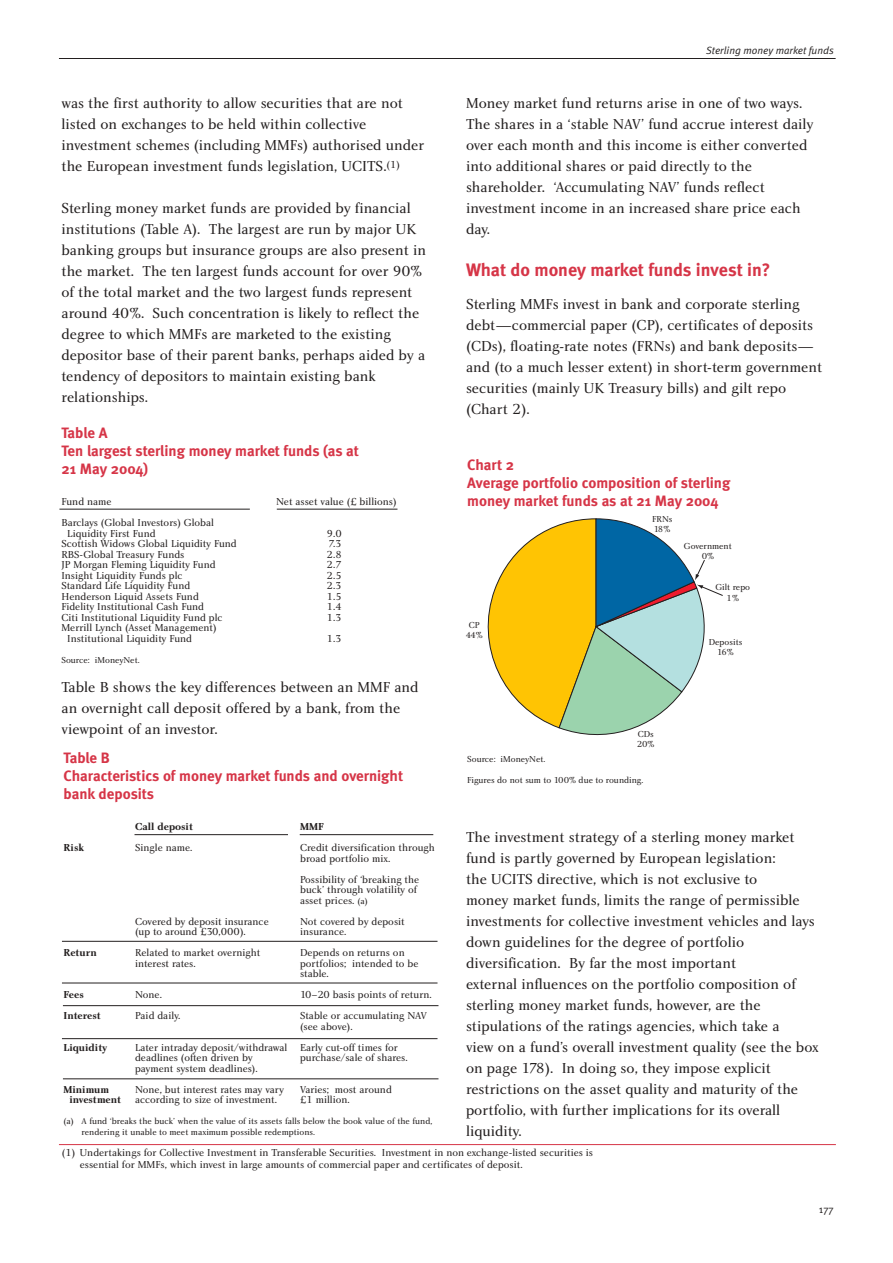
<style>
.page{position:relative;width:893px;height:1263px;background:#fff}
.page>*{position:absolute;margin:0;border:0;box-sizing:border-box;transform-origin:0 0}
.t1{font:700 18px "Meta";color:#d63547}
.t2{font:15px/21px "Charlotte Book Plain";color:#231f1f}
.t3{font:700 15px/18px "Meta";color:#d63547}
.t4{font:10.5px/10.5px "Charlotte Book Plain";color:#231f1f}
.t5{font:10.5px "Charlotte Bold Plain";color:#231f1f}
.t6{font:italic 10.5px "Meta Normal";color:#231f1f}
.t7{font:10.5px "Meta Normal";color:#231f1f}
.t8{font:9px/10.5px "Charlotte Book Plain";color:#231f1f;text-align:center}
.s1{font-size:9px}
</style>
<div class="page">
<hr style="left:59px;top:58px;width:776px;height:1px;background:#231f1f">
<svg style="left:487px;top:518px;width:236px;height:218px"></svg>
<hr style="left:62px;top:941px;width:375px;height:1px;background:#231f1f">
<hr style="left:63px;top:1005px;width:375px;height:1px;background:#231f1f">
<hr style="left:62px;top:1038px;width:375px;height:1px;background:#231f1f">
<hr style="left:63px;top:1079px;width:375px;height:1px;background:#231f1f">
<hr style="left:62px;top:983px;width:375px;height:1px;background:#231f1f">
<hr style="left:134px;top:834px;width:154px;height:1px;background:#231f1f">
<hr style="left:300px;top:834px;width:133px;height:1px;background:#231f1f">
<hr style="left:59px;top:509px;width:191px;height:1px;background:#231f1f">
<hr style="left:277px;top:509px;width:120px;height:1px;background:#231f1f">
<hr style="left:59px;top:1144px;width:776px;height:1px;background:#d63547">
<p class="t2" style="left:62px;top:94px;width:364px">was the first authority to allow securities that are not listed on exchanges to be held within collective investment schemes (including MMFs) authorised under the European investment funds legislation, UCITS.<sup>(1)</sup></p>
<p class="t2" style="left:62px;top:199px;width:366px">Sterling money market funds are provided by financial institutions (Table A). The largest are run by major UK banking groups but insurance groups are also present in the market. The ten largest funds account for over 90% of the total market and the two largest funds represent around 40%. Such concentration is likely to reflect the degree to which MMFs are marketed to the existing depositor base of their parent banks, perhaps aided by a tendency of depositors to maintain existing bank relationships.</p>
<p class="t3" style="left:61px;top:425px;width:299px">Table A<br>Ten largest sterling money market funds (as at<br>21 May 2004)</p>
<p class="t4" style="left:61px;top:497px;width:52px">Fund name</p>
<p class="t4" style="left:276px;top:497px;width:122px">Net asset value (£ billions)</p>
<p class="t4" style="left:67px;top:518px;width:148px;text-indent:-6px">Barclays (Global Investors) Global<br>Liquidity First Fund</p>
<p class="t4" style="left:327px;top:529px;width:17px">9.0</p>
<p class="t4" style="left:61px;top:539px;width:177px">Scottish Widows Global Liquidity Fund</p>
<p class="t4" style="left:328px;top:539px;width:15px">7.3</p>
<p class="t4" style="left:61px;top:550px;width:124px">RBS-Global Treasury Funds</p>
<p class="t4" style="left:327px;top:550px;width:17px">2.8</p>
<p class="t4" style="left:61px;top:560px;width:156px">JP Morgan Fleming Liquidity Fund</p>
<p class="t4" style="left:327px;top:560px;width:17px">2.7</p>
<p class="t4" style="left:61px;top:571px;width:123px">Insight Liquidity Funds plc</p>
<p class="t4" style="left:327px;top:571px;width:17px">2.5</p>
<p class="t4" style="left:61px;top:581px;width:130px">Standard Life Liquidity Fund</p>
<p class="t4" style="left:327px;top:581px;width:17px">2.3</p>
<p class="t4" style="left:61px;top:592px;width:139px">Henderson Liquid Assets Fund</p>
<p class="t4" style="left:327px;top:592px;width:17px">1.5</p>
<p class="t4" style="left:61px;top:602px;width:144px">Fidelity Institutional Cash Fund</p>
<p class="t4" style="left:327px;top:602px;width:17px">1.4</p>
<p class="t4" style="left:61px;top:613px;width:163px">Citi Institutional Liquidity Fund plc</p>
<p class="t4" style="left:327px;top:613px;width:17px">1.3</p>
<p class="t4" style="left:67px;top:623px;width:151px;text-indent:-6px">Merrill Lynch (Asset Management)<br>Institutional Liquidity Fund</p>
<p class="t4" style="left:327px;top:634px;width:17px">1.3</p>
<p class="t8" style="left:61px;top:655px;width:80px">Source: iMoneyNet.</p>
<p class="t2" style="left:62px;top:678px;width:358px">Table B shows the key differences between an MMF and an overnight call deposit offered by a bank, from the viewpoint of an investor.</p>
<p class="t3" style="left:63px;top:750px;width:341px">Table B<br>Characteristics of money market funds and overnight bank deposits</p>
<p class="t5" style="left:135px;top:823px;width:59px">Call deposit</p>
<p class="t5" style="left:300px;top:823px;width:25px">MMF</p>
<p class="t5" style="left:63px;top:844px;width:22px">Risk</p>
<p class="t4" style="left:135px;top:843px;width:59px">Single name.</p>
<p class="t4" style="left:300px;top:843px;width:136px">Credit diversification through broad portfolio mix.</p>
<p class="t4" style="left:300px;top:875px;width:121px">Possibility of ‘breaking the buck’ through volatility of asset prices. <span class="s1">(a)</span></p>
<p class="t4" style="left:135px;top:917px;width:135px">Covered by deposit insurance</p>
<p class="t4" style="left:300px;top:917px;width:106px">Not covered by deposit</p>
<p class="t4" style="left:135px;top:927px;width:112px">(up to around £30,000).</p>
<p class="t4" style="left:300px;top:927px;width:48px">insurance.</p>
<p class="t5" style="left:63px;top:949px;width:35px">Return</p>
<p class="t4" style="left:135px;top:948px;width:127px">Related to market overnight</p>
<p class="t4" style="left:300px;top:948px;width:106px">Depends on returns on</p>
<p class="t4" style="left:135px;top:959px;width:62px">interest rates.</p>
<p class="t4" style="left:300px;top:959px;width:120px">portfolios; intended to be stable.</p>
<p class="t5" style="left:63px;top:991px;width:22px">Fees</p>
<p class="t4" style="left:135px;top:990px;width:28px">None.</p>
<p class="t4" style="left:300px;top:990px;width:133px">10–20 basis points of return.</p>
<p class="t5" style="left:63px;top:1012px;width:39px">Interest</p>
<p class="t4" style="left:135px;top:1011px;width:47px">Paid daily.</p>
<p class="t4" style="left:300px;top:1011px;width:128px">Stable or accumulating NAV (see above).</p>
<p class="t5" style="left:63px;top:1043px;width:45px">Liquidity</p>
<p class="t4" style="left:135px;top:1043px;width:264px">Later intraday deposit/withdrawal Early cut-off times for deadlines (often driven by</p>
<p class="t4" style="left:300px;top:1053px;width:109px">purchase/sale of shares.</p>
<p class="t4" style="left:135px;top:1064px;width:124px">payment system deadlines).</p>
<p class="t5" style="left:63px;top:1085px;width:47px">Minimum</p>
<p class="t4" style="left:135px;top:1085px;width:150px">None, but interest rates may vary</p>
<p class="t4" style="left:300px;top:1085px;width:93px">Varies; most around</p>
<p class="t5" style="left:69px;top:1096px;width:53px">investment</p>
<p class="t4" style="left:135px;top:1095px;width:144px">according to size of investment.</p>
<p class="t4" style="left:300px;top:1095px;width:51px">£1 million.</p>
<p class="t8" style="left:81px;top:1117px;width:352px;text-align:left;text-indent:-18px">(a) A fund ‘breaks the buck’ when the value of its assets falls below the book value of the fund, rendering it unable to meet maximum possible redemptions.</p>
<p class="t6" style="left:706px;top:47px;width:129px">Sterling money market funds</p>
<p class="t2" style="left:466px;top:94px;width:349px">Money market fund returns arise in one of two ways.<br>The shares in a ‘stable NAV’ fund accrue interest daily over each month and this income is either converted into additional shares or paid directly to the shareholder. ‘Accumulating NAV’ funds reflect investment income in an increased share price each day.</p>
<p class="t1" style="left:466px;top:263px;width:306px">What do money market funds invest in?</p>
<p class="t2" style="left:466px;top:295px;width:358px">Sterling MMFs invest in bank and corporate sterling debt—commercial paper (CP), certificates of deposits (CDs), floating-rate notes (FRNs) and bank deposits— and (to a much lesser extent) in short-term government securities (mainly UK Treasury bills) and gilt repo (Chart 2).</p>
<p class="t3" style="left:467px;top:457px;width:265px">Chart 2<br>Average portfolio composition of sterling money market funds as at 21 May 2004</p>
<p class="t8" style="left:652px;top:514px;width:22px;text-align:left">FRNs<br>18%</p>
<p class="t8" style="left:683px;top:541px;width:50px">Government<br>0%</p>
<p class="t8" style="left:715px;top:583px;width:36px">Gilt repo<br>1%</p>
<p class="t8" style="left:708px;top:637px;width:35px">Deposits<br>16%</p>
<p class="t8" style="left:465px;top:620px;width:19px">CP<br>44%</p>
<p class="t8" style="left:637px;top:729px;width:19px;text-align:left">CDs<br>20%</p>
<p class="t8" style="left:467px;top:755px;width:80px">Source: iMoneyNet.</p>
<p class="t8" style="left:467px;top:776px;width:178px">Figures do not sum to 100% due to rounding.</p>
<p class="t2" style="left:466px;top:828px;width:354px">The investment strategy of a sterling money market fund is partly governed by European legislation:<br>the UCITS directive, which is not exclusive to<br>money market funds, limits the range of permissible investments for collective investment vehicles and lays down guidelines for the degree of portfolio diversification. By far the most important<br>external influences on the portfolio composition of sterling money market funds, however, are the stipulations of the ratings agencies, which take a<br>view on a fund’s overall investment quality (see the box on page 178). In doing so, they impose explicit restrictions on the asset quality and maturity of the portfolio, with further implications for its overall liquidity.</p>
<p class="t4" style="left:80px;top:1147px;width:514px;line-height:12px;text-indent:-18px">(1) Undertakings for Collective Investment in Transferable Securities. Investment in non exchange-listed securities is essential for MMFs, which invest in large amounts of commercial paper and certificates of deposit.</p>
<p class="t7" style="left:819px;top:1206px;width:16px">177</p>
</div>
